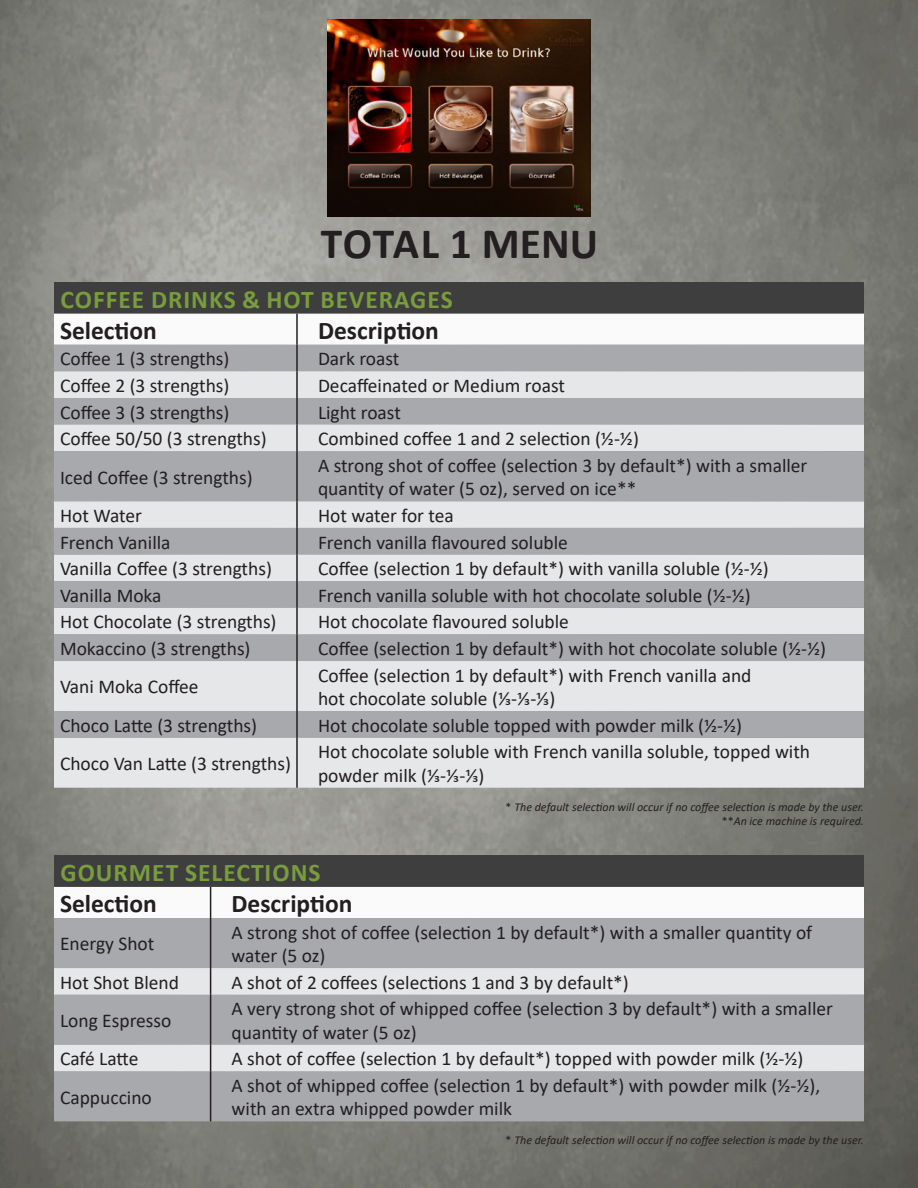
<style>
.page{position:relative;width:918px;height:1188px;background:#fff}
.page>*{position:absolute;margin:0;border:0;box-sizing:border-box;transform-origin:0 0}
.t1{font:700 43.5px "Calibri";color:#231f20}
.t2{font:700 25.5px "Calibri";letter-spacing:.04em;color:#799c3d}
.t3{font:700 25.5px "Calibri";color:#231f20}
.t4{font:19.5px/23.4px "Calibri";color:#231f20}
.t5{font:italic 12px "Calibri";color:#231f20}
.s1{font-style:normal}
</style>
<div class="page">
<img style="left:0;top:0;width:918px;height:1188px">
<div style="left:54px;top:282px;width:810px;height:32px;background:#3e3e3f"></div>
<svg style="left:54px;top:314px;width:810px;height:31px"></svg>
<div style="left:54px;top:345px;width:810px;height:26px;background:#a8a9ad"></div>
<svg style="left:54px;top:371px;width:810px;height:417px;background:#d8d9dc"></svg>
<svg style="left:54px;top:451px;width:810px;height:287px;background:#c3c4c7"></svg>
<hr style="left:296px;top:314px;width:2px;height:31px;background:#231f20">
<hr style="left:296px;top:345px;width:2px;height:26px;background:#231f20">
<hr style="left:296px;top:371px;width:2px;height:27px;background:#231f20">
<hr style="left:296px;top:398px;width:2px;height:27px;background:#231f20">
<hr style="left:296px;top:425px;width:2px;height:26px;background:#231f20">
<hr style="left:296px;top:451px;width:2px;height:50px;background:#231f20">
<hr style="left:296px;top:501px;width:2px;height:27px;background:#231f20">
<hr style="left:296px;top:528px;width:2px;height:27px;background:#231f20">
<hr style="left:296px;top:555px;width:2px;height:26px;background:#231f20">
<hr style="left:296px;top:581px;width:2px;height:27px;background:#231f20">
<hr style="left:296px;top:608px;width:2px;height:26px;background:#231f20">
<hr style="left:296px;top:634px;width:2px;height:27px;background:#231f20">
<hr style="left:296px;top:661px;width:2px;height:50px;background:#231f20">
<hr style="left:296px;top:711px;width:2px;height:27px;background:#231f20">
<hr style="left:296px;top:738px;width:2px;height:50px;background:#231f20">
<div style="left:54px;top:856px;width:810px;height:31px;background:#3e3e3f"></div>
<svg style="left:54px;top:887px;width:810px;height:31px"></svg>
<div style="left:54px;top:918px;width:810px;height:203px;background:#a8a9ad"></div>
<svg style="left:54px;top:968px;width:810px;height:103px;background:#c7c8cb"></svg>
<hr style="left:210px;top:887px;width:1px;height:31px;background:#231f20">
<hr style="left:210px;top:918px;width:1px;height:50px;background:#231f20">
<svg style="left:210px;top:968px;width:1px;height:27px"></svg>
<hr style="left:210px;top:995px;width:1px;height:50px;background:#231f20">
<svg style="left:210px;top:1045px;width:1px;height:26px"></svg>
<hr style="left:210px;top:1071px;width:1px;height:50px;background:#231f20">
<img style="left:327px;top:20px;width:264px;height:197px">
<p class="t1" style="left:321px;top:212px;width:279px">TOTAL 1 MENU</p>
<p class="t2" style="left:60px;top:281px;width:394px">COFFEE DRINKS &amp; HOT BEVERAGES</p>
<p class="t3" style="left:60px;top:312px;width:98px">Selection</p>
<p class="t3" style="left:318px;top:312px;width:122px">Description</p>
<p class="t4" style="left:60px;top:347px;width:171px">Coffee 1 (3 strengths)</p>
<p class="t4" style="left:318px;top:347px;width:83px">Dark roast</p>
<p class="t4" style="left:60px;top:373px;width:171px">Coffee 2 (3 strengths)</p>
<p class="t4" style="left:318px;top:373px;width:249px">Decaffeinated or Medium roast</p>
<p class="t4" style="left:60px;top:400px;width:171px">Coffee 3 (3 strengths)</p>
<p class="t4" style="left:318px;top:400px;width:84px">Light roast</p>
<p class="t4" style="left:60px;top:427px;width:208px">Coffee 50/50 (3 strengths)</p>
<p class="t4" style="left:318px;top:427px;width:322px">Combined coffee 1 and 2 selection (½-½)</p>
<p class="t4" style="left:60px;top:465px;width:194px">Iced Coffee (3 strengths)</p>
<p class="t4" style="left:318px;top:453px;width:491px">A strong shot of coffee (selection 3 by default*) with a smaller quantity of water (5 oz), served on ice**</p>
<p class="t4" style="left:60px;top:503px;width:84px">Hot Water</p>
<p class="t4" style="left:318px;top:503px;width:137px">Hot water for tea</p>
<p class="t4" style="left:60px;top:530px;width:112px">French Vanilla</p>
<p class="t4" style="left:318px;top:530px;width:252px">French vanilla flavoured soluble</p>
<p class="t4" style="left:60px;top:556px;width:213px">Vanilla Coffee (3 strengths)</p>
<p class="t4" style="left:318px;top:556px;width:452px">Coffee (selection 1 by default*) with vanilla soluble (½-½)</p>
<p class="t4" style="left:60px;top:583px;width:103px">Vanilla Moka</p>
<p class="t4" style="left:318px;top:583px;width:434px">French vanilla soluble with hot chocolate soluble (½-½)</p>
<p class="t4" style="left:60px;top:610px;width:218px">Hot Chocolate (3 strengths)</p>
<p class="t4" style="left:318px;top:610px;width:252px">Hot chocolate flavoured soluble</p>
<p class="t4" style="left:60px;top:636px;width:192px">Mokaccino (3 strengths)</p>
<p class="t4" style="left:318px;top:636px;width:510px">Coffee (selection 1 by default*) with hot chocolate soluble (½-½)</p>
<p class="t4" style="left:60px;top:675px;width:140px">Vani Moka Coffee</p>
<p class="t4" style="left:318px;top:663px;width:435px">Coffee (selection 1 by default*) with French vanilla and hot chocolate soluble (⅓-⅓-⅓)</p>
<p class="t4" style="left:60px;top:713px;width:199px">Choco Latte (3 strengths)</p>
<p class="t4" style="left:318px;top:713px;width:426px">Hot chocolate soluble topped with powder milk (½-½)</p>
<p class="t4" style="left:60px;top:751px;width:232px">Choco Van Latte (3 strengths)</p>
<p class="t4" style="left:318px;top:740px;width:494px">Hot chocolate soluble with French vanilla soluble, topped with powder milk (⅓-⅓-⅓)</p>
<p class="t5" style="left:506px;top:798px;width:360px"><span class="s1">*</span> The default selection will occur if no coffee selection is made by the user.</p>
<p class="t5" style="left:722px;top:813px;width:144px"><span class="s1">**</span>An ice machine is required.</p>
<p class="t2" style="left:60px;top:854px;width:262px">GOURMET SELECTIONS</p>
<p class="t3" style="left:60px;top:886px;width:98px">Selection</p>
<p class="t3" style="left:232px;top:886px;width:122px">Description</p>
<p class="t4" style="left:60px;top:932px;width:96px">Energy Shot</p>
<p class="t4" style="left:232px;top:920px;width:582px">A strong shot of coffee (selection 1 by default*) with a smaller quantity of water (5 oz)</p>
<p class="t4" style="left:60px;top:970px;width:121px">Hot Shot Blend</p>
<p class="t4" style="left:232px;top:970px;width:399px">A shot of 2 coffees (selections 1 and 3 by default*)</p>
<p class="t4" style="left:60px;top:1008px;width:113px">Long Espresso</p>
<p class="t4" style="left:232px;top:997px;width:603px">A very strong shot of whipped coffee (selection 3 by default*) with a smaller quantity of water (5 oz)</p>
<p class="t4" style="left:60px;top:1047px;width:80px">Café Latte</p>
<p class="t4" style="left:232px;top:1047px;width:573px">A shot of coffee (selection 1 by default*) topped with powder milk (½-½)</p>
<p class="t4" style="left:60px;top:1085px;width:93px">Cappuccino</p>
<p class="t4" style="left:232px;top:1073px;width:590px">A shot of whipped coffee (selection 1 by default*) with powder milk (½-½), with an extra whipped powder milk</p>
<p class="t5" style="left:506px;top:1132px;width:360px"><span class="s1">*</span> The default selection will occur if no coffee selection is made by the user.</p>
</div>
